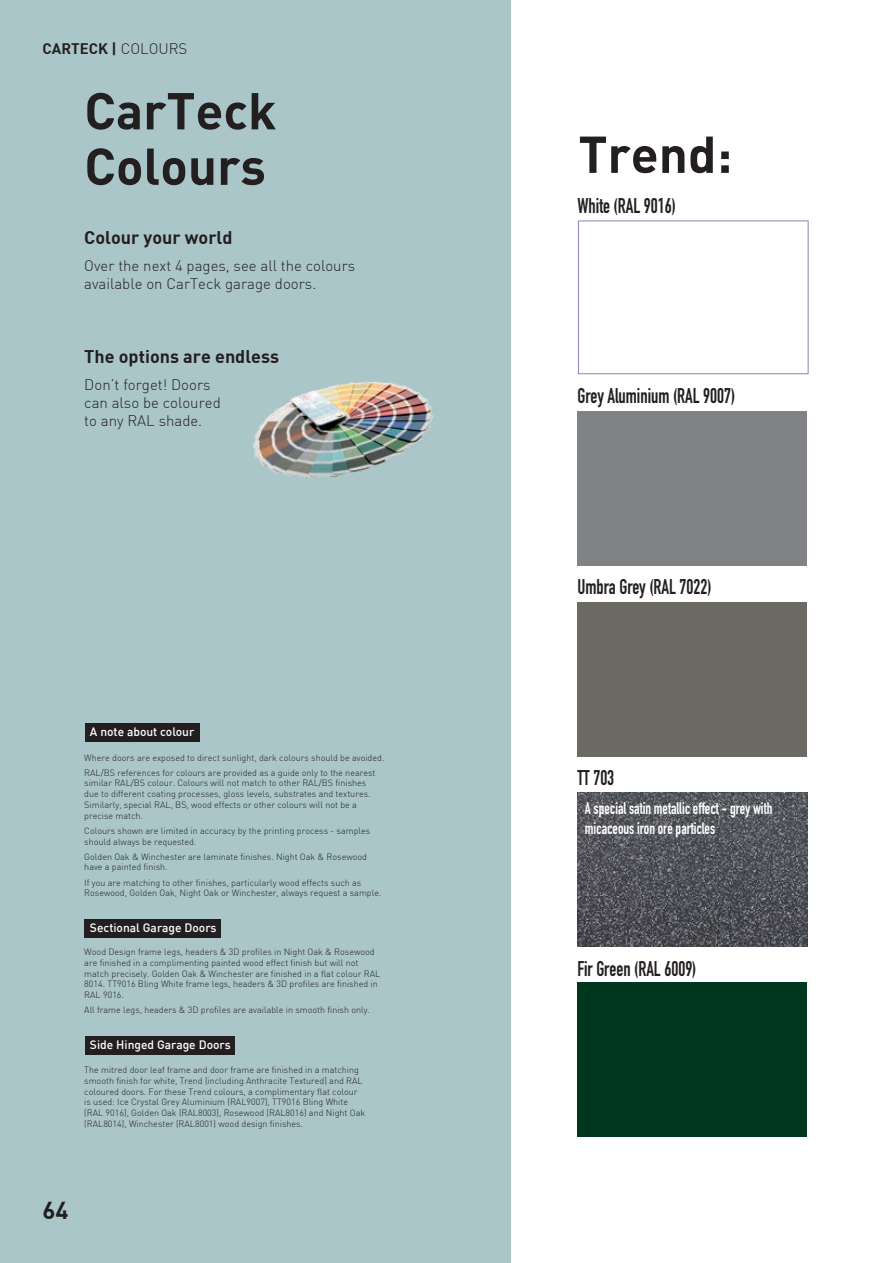
<style>
.page{position:relative;width:893px;height:1263px;background:#fff}
.page>*{position:absolute;margin:0;border:0;box-sizing:border-box;transform-origin:0 0}
.t1{font:51px/55.5px "DIN Bold";color:#231f20}
.t2{font:24px "DIN Bold";color:#231f20}
.t3{font:700 21px "DIN Condensed";color:#231f20;scale:.89 1}
.t4{font:18px "DIN Bold";color:#231f20}
.t5{font:700 16.5px/19.5px "DIN Condensed";color:#fff;scale:.89 1}
.t6{font:300 15px/18px "DIN";color:#231f20}
.t7{font:15px "DIN Bold";color:#231f20}
.t8{font:500 12px "DIN";color:#fff}
.t9{font:300 9px/10.8px "DIN";color:#231f20}
.s1{font-family:"DIN";font-weight:300}
</style>
<div class="page">
<div style="left:0;top:0;width:510px;height:1263px;background:#abc6c9"></div>
<div style="left:578px;top:221px;width:230px;height:153px;background:#fff;border:1px solid #8688ba"></div>
<div style="left:577px;top:411px;width:230px;height:155px;background:#808285"></div>
<div style="left:577px;top:602px;width:230px;height:154px;background:#6d6a63"></div>
<img style="left:577px;top:793px;width:230px;height:154px">
<div style="left:577px;top:982px;width:230px;height:154px;background:#00371f"></div>
<div style="left:85px;top:724px;width:114px;height:18px;background:#231f20"></div>
<div style="left:85px;top:919px;width:136px;height:19px;background:#231f20"></div>
<div style="left:85px;top:1036px;width:150px;height:18px;background:#231f20"></div>
<img style="left:252px;top:381px;width:182px;height:98px">
<h3 class="t7" style="left:43px;top:38px;width:146px">CARTECK | <span class="s1">COLOURS</span></h3>
<h1 class="t1" style="left:84px;top:81px;width:194px">CarTeck<br>Colours</h1>
<h3 class="t4" style="left:84px;top:226px;width:150px">Colour your world</h3>
<h3 class="t6" style="left:84px;top:256px;width:272px">Over the next 4 pages, see all the colours available on CarTeck garage doors.</h3>
<h3 class="t4" style="left:84px;top:345px;width:196px">The options are endless</h3>
<h3 class="t6" style="left:84px;top:375px;width:138px">Don’t forget! Doors can also be coloured to any RAL shade.</h3>
<h3 class="t8" style="left:90px;top:724px;width:106px">A note about colour</h3>
<p class="t9" style="left:84px;top:750px;width:302px;line-height:15px">Where doors are exposed to direct sunlight, dark colours should be avoided.<br>RAL/BS references for colours are provided as a guide only to the nearest</p>
<p class="t9" style="left:84px;top:778px;width:288px">similar RAL/BS colour. Colours will not match to other RAL/BS finishes due to different coating processes, gloss levels, substrates and textures.<br>Similarly, special RAL, BS, wood effects or other colours will not be a precise match.</p>
<p class="t9" style="left:84px;top:825px;width:287px">Colours shown are limited in accuracy by the printing process - samples should always be requested.</p>
<p class="t9" style="left:84px;top:851px;width:284px">Golden Oak &amp; Winchester are laminate finishes. Night Oak &amp; Rosewood have a painted finish.</p>
<p class="t9" style="left:84px;top:877px;width:299px">If you are matching to other finishes, particularly wood effects such as<br>Rosewood, Golden Oak, Night Oak or Winchester, always request a sample.</p>
<h3 class="t8" style="left:90px;top:920px;width:128px">Sectional Garage Doors</h3>
<p class="t9" style="left:84px;top:946px;width:297px">Wood Design frame legs, headers &amp; 3D profiles in Night Oak &amp; Rosewood are finished in a complimenting painted wood effect finish but will not match precisely. Golden Oak &amp; Winchester are finished in a flat colour RAL 8014. TT9016 Bling White frame legs, headers &amp; 3D profiles are finished in RAL 9016.</p>
<p class="t9" style="left:84px;top:1004px;width:287px">All frame legs, headers &amp; 3D profiles are available in smooth finish only.</p>
<h3 class="t8" style="left:90px;top:1037px;width:142px">Side Hinged Garage Doors</h3>
<p class="t9" style="left:84px;top:1064px;width:282px">The mitred door leaf frame and door frame are finished in a matching smooth finish for white, Trend (including Anthracite Textured) and RAL coloured doors. For these Trend colours, a complimentary flat colour is used: Ice Crystal Grey Aluminium (RAL9007), TT9016 Bling White (RAL 9016), Golden Oak (RAL8003), Rosewood (RAL8016) and Night Oak (RAL8014), Winchester (RAL8001) wood design finishes.</p>
<h2 class="t2" style="left:43px;top:1195px;width:28px">64</h2>
<h1 class="t1" style="left:578px;top:124px;width:155px">Trend:</h1>
<h3 class="t3" style="left:577px;top:191px;width:112px">White (RAL 9016)</h3>
<h3 class="t3" style="left:577px;top:381px;width:179px">Grey Aluminium (RAL 9007)</h3>
<h3 class="t3" style="left:577px;top:573px;width:152px">Umbra Grey (RAL 7022)</h3>
<h3 class="t3" style="left:577px;top:764px;width:43px">TT 703</h3>
<h3 class="t5" style="left:585px;top:798px;width:212px">A special satin metallic effect - grey with micaceous iron ore particles</h3>
<h3 class="t3" style="left:577px;top:954px;width:135px">Fir Green (RAL 6009)</h3>
</div>
